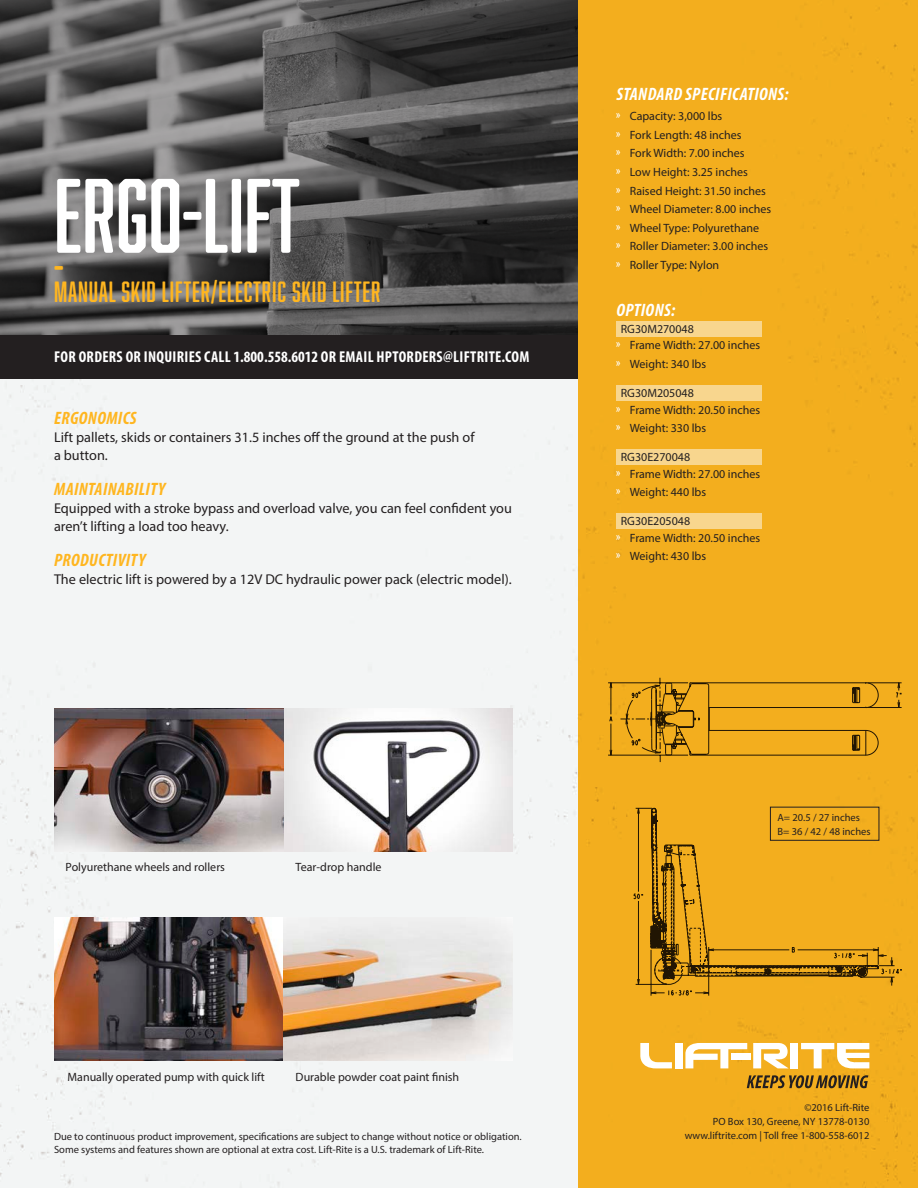
<style>
.page{position:relative;width:918px;height:1188px;background:#fff}
.page>*{position:absolute;margin:0;border:0;box-sizing:border-box;transform-origin:0 0}
.t1{font:97.2px "Abolition Soft";color:#fff}
.t2{font:27px "Abolition Soft";letter-spacing:.03em;color:#ffb620}
.t3{font:italic 700 condensed 18px "Myriad Pro";letter-spacing:.02em;color:#ffb620}
.t4{font:italic 700 condensed 18px "Myriad Pro";letter-spacing:.02em;color:#fff}
.t5{font:700 condensed 15.75px "Myriad Pro";letter-spacing:.02em;color:#fff}
.t6{font:14.25px/18px "Myriad Pro";color:#231f20}
.Options_headers_2{font:12px "Myriad Pro";color:#231f20}
.t7{font:10.5px/13.5px "Myriad Pro";color:#231f20}
.s1{font-family:"Abolition Round";color:#fff}
</style>
<div class="page">
<div style="left:0;top:378px;width:578px;height:810px;background:#f3f5f5"></div>
<svg style="left:0;top:0;width:578px;height:335px;background:#535253"></svg>
<div style="left:578px;top:0;width:340px;height:1188px;background:#f3ae1e"></div>
<svg style="left:608px;top:677px;width:294px;height:319px"></svg>
<svg style="left:650px;top:682px;width:229px;height:294px"></svg>
<svg style="left:650px;top:808px;width:228px;height:177px"></svg>
<svg style="left:651px;top:682px;width:215px;height:74px"></svg>
<img style="left:54px;top:918px;width:230px;height:143px">
<svg style="left:284px;top:918px;width:229px;height:143px;background:#d7c4b1"></svg>
<img style="left:284px;top:708px;width:229px;height:143px">
<img style="left:54px;top:708px;width:230px;height:143px">
<div style="left:675px;top:1043px;width:8px;height:25px;background:#fff"></div>
<div style="left:790px;top:1043px;width:8px;height:25px;background:#fff"></div>
<div style="left:731px;top:1054px;width:19px;height:6px;background:#fff"></div>
<svg style="left:640px;top:1043px;width:32px;height:25px"></svg>
<svg style="left:685px;top:1043px;width:62px;height:25px"></svg>
<svg style="left:801px;top:1043px;width:68px;height:25px"></svg>
<svg style="left:753px;top:1043px;width:35px;height:25px"></svg>
<svg style="left:747px;top:1075px;width:121px;height:13px"></svg>
<div style="left:0;top:335px;width:578px;height:43px;background:#231f20"></div>
<div style="left:616px;top:386px;width:146px;height:15px;background:#f8d68e"></div>
<div style="left:616px;top:514px;width:146px;height:15px;background:#f8d68e"></div>
<div style="left:616px;top:322px;width:146px;height:15px;background:#f8d68e"></div>
<div style="left:616px;top:450px;width:146px;height:15px;background:#f8d68e"></div>
<div style="left:770px;top:807px;width:109px;height:34px;border:1px solid #231f20"></div>
<p class="t1" style="left:54px;top:159px;width:248px">ERGO-LIFT</p>
<p class="t2" style="left:54px;top:276px;width:328px"><sup>-</sup>MANUAL SKID LIFTER/ELECTRIC SKID LIFTER</p>
<p class="t5" style="left:54px;top:347px;width:477px">FOR ORDERS OR INQUIRIES CALL 1.800.558.6012 OR EMAIL HPTORDERS@LIFTRITE.COM</p>
<p class="t3" style="left:54px;top:407px;width:84px">ERGONOMICS</p>
<p class="t6" style="left:54px;top:428px;width:422px">Lift pallets, skids or containers 31.5 inches off the ground at the push of a button.</p>
<p class="t3" style="left:54px;top:478px;width:113px">MAINTAINABILITY</p>
<p class="t6" style="left:54px;top:499px;width:459px">Equipped with a stroke bypass and overload valve, you can feel confident you aren’t lifting a load too heavy.</p>
<p class="t3" style="left:54px;top:549px;width:93px">PRODUCTIVITY</p>
<p class="t6" style="left:54px;top:570px;width:459px">The electric lift is powered by a 12V DC hydraulic power pack (electric model).</p>
<p class="t4" style="left:616px;top:83px;width:174px">STANDARD SPECIFICATIONS:</p>
<p class="Options_headers_2" style="left:616px;top:109px;width:108px"><span class="s1">»</span> Capacity: 3,000 lbs</p>
<p class="Options_headers_2" style="left:616px;top:127px;width:127px"><span class="s1">»</span> Fork Length: 48 inches</p>
<p class="Options_headers_2" style="left:616px;top:146px;width:130px"><span class="s1">»</span> Fork Width: 7.00 inches</p>
<p class="Options_headers_2" style="left:616px;top:165px;width:133px"><span class="s1">»</span> Low Height: 3.25 inches</p>
<p class="Options_headers_2" style="left:616px;top:183px;width:151px"><span class="s1">»</span> Raised Height: 31.50 inches</p>
<p class="Options_headers_2" style="left:616px;top:202px;width:156px"><span class="s1">»</span> Wheel Diameter: 8.00 inches</p>
<p class="Options_headers_2" style="left:616px;top:220px;width:144px"><span class="s1">»</span> Wheel Type: Polyurethane</p>
<p class="Options_headers_2" style="left:616px;top:239px;width:154px"><span class="s1">»</span> Roller Diameter: 3.00 inches</p>
<p class="Options_headers_2" style="left:616px;top:257px;width:104px"><span class="s1">»</span> Roller Type: Nylon</p>
<p class="t4" style="left:616px;top:299px;width:60px">OPTIONS:</p>
<p class="Options_headers_2" style="left:621px;top:322px;width:75px">RG30M270048</p>
<p class="Options_headers_2" style="left:616px;top:338px;width:145px"><span class="s1">»</span> Frame Width: 27.00 inches</p>
<p class="Options_headers_2" style="left:616px;top:357px;width:91px"><span class="s1">»</span> Weight: 340 lbs</p>
<p class="Options_headers_2" style="left:621px;top:386px;width:75px">RG30M205048</p>
<p class="Options_headers_2" style="left:616px;top:402px;width:145px"><span class="s1">»</span> Frame Width: 20.50 inches</p>
<p class="Options_headers_2" style="left:616px;top:421px;width:91px"><span class="s1">»</span> Weight: 330 lbs</p>
<p class="Options_headers_2" style="left:621px;top:450px;width:71px">RG30E270048</p>
<p class="Options_headers_2" style="left:616px;top:466px;width:145px"><span class="s1">»</span> Frame Width: 27.00 inches</p>
<p class="Options_headers_2" style="left:616px;top:485px;width:91px"><span class="s1">»</span> Weight: 440 lbs</p>
<p class="Options_headers_2" style="left:621px;top:514px;width:71px">RG30E205048</p>
<p class="Options_headers_2" style="left:616px;top:530px;width:145px"><span class="s1">»</span> Frame Width: 20.50 inches</p>
<p class="Options_headers_2" style="left:616px;top:549px;width:91px"><span class="s1">»</span> Weight: 430 lbs</p>
<p class="Options_headers_2" style="left:66px;top:859px;width:161px">Polyurethane wheels and rollers</p>
<p class="Options_headers_2" style="left:296px;top:859px;width:87px">Tear-drop handle</p>
<p class="Options_headers_2" style="left:68px;top:1069px;width:199px">Manually operated pump with quick lift</p>
<p class="Options_headers_2" style="left:296px;top:1069px;width:165px">Durable powder coat paint finish</p>
<p class="t7" style="left:54px;top:1130px;width:469px">Due to continuous product improvement, specifications are subject to change without notice or obligation.<br>Some systems and features shown are optional at extra cost. Lift-Rite is a U.S. trademark of Lift-Rite.</p>
<p class="t7" style="left:778px;top:810px;width:84px">A= 20.5 / 27 inches</p>
<p class="t7" style="left:778px;top:824px;width:95px">B= 36 / 42 / 48 inches</p>
<p class="t7" style="left:804px;top:1100px;width:67px">©2016 Lift-Rite</p>
<p class="t7" style="left:713px;top:1115px;width:158px">PO Box 130, Greene, NY 13778-0130</p>
<p class="t7" style="left:685px;top:1129px;width:186px">www.liftrite.com | Toll free 1-800-558-6012</p>
</div>
